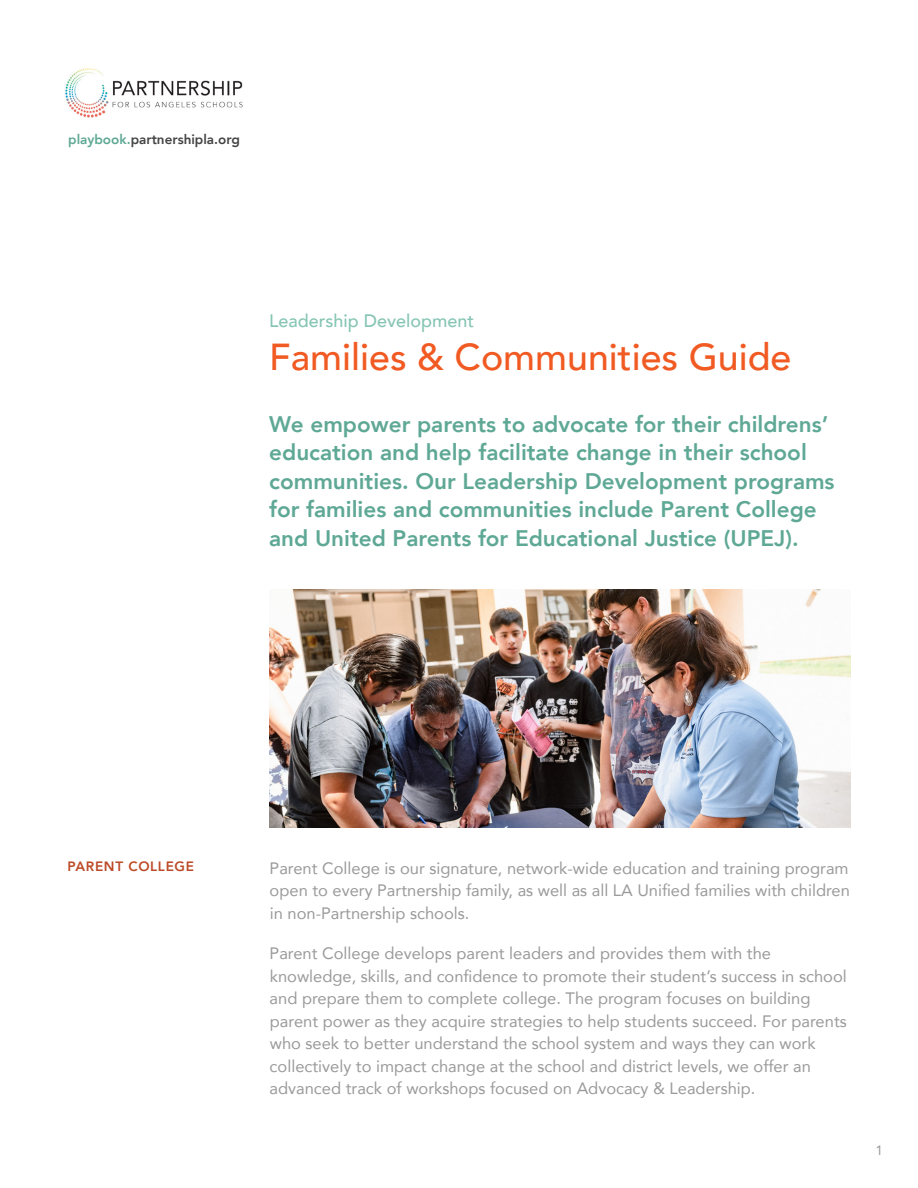
<style>
.page{position:relative;width:918px;height:1188px;background:#fff}
.page>*{position:absolute;margin:0;border:0;box-sizing:border-box;transform-origin:0 0}
.t1{font:500 37.5px "Avenir";color:#f15a22}
.t2{font:800 22.5px/28.5px "Avenir";color:#5ea895}
.t3{font:500 18px "Avenir";color:#86c5b4}
.t4{font:16.5px/22.5px "Avenir";color:#9a9a9a;text-align:justify}
.t5{font:800 13.5px "Avenir";color:#444}
.t6{font:800 13.5px "Avenir";letter-spacing:.05em;color:#bc4a27}
.t7{font:13.5px "Avenir";color:#9a9a9a}
.s1{color:#5ea895}
</style>
<div class="page">
<img style="left:65px;top:68px;width:178px;height:50px">
<img style="left:269px;top:589px;width:581px;height:238px">
<p class="t5" style="left:68px;top:129px;width:173px"><span class="s1">playbook.</span>partnershipla.org</p>
<p class="t3" style="left:269px;top:305px;width:207px">Leadership Development</p>
<h1 class="t1" style="left:269px;top:325px;width:524px">Families &amp; Communities Guide</h1>
<p class="t2" style="left:269px;top:410px;width:567px">We empower parents to advocate for their childrens’ education and help facilitate change in their school communities. Our Leadership Development programs for families and communities include Parent College and United Parents for Educational Justice (UPEJ).</p>
<p class="t6" style="left:68px;top:855px;width:128px">PARENT COLLEGE</p>
<p class="t4" style="left:270px;top:856px;width:582px">Parent College is our signature, network-wide education and training program open to every Partnership family, as well as all LA Unified families with children in non-Partnership schools.</p>
<p class="t4" style="left:270px;top:942px;width:579px;text-align:left">Parent College develops parent leaders and provides them with the knowledge, skills, and confidence to promote their student’s success in school and prepare them to complete college. The program focuses on building parent power as they acquire strategies to help students succeed. For parents who seek to better understand the school system and ways they can work collectively to impact change at the school and district levels, we offer an advanced track of workshops focused on Advocacy &amp; Leadership.</p>
<p class="t7" style="left:875px;top:1140px;width:9px">1</p>
</div>
